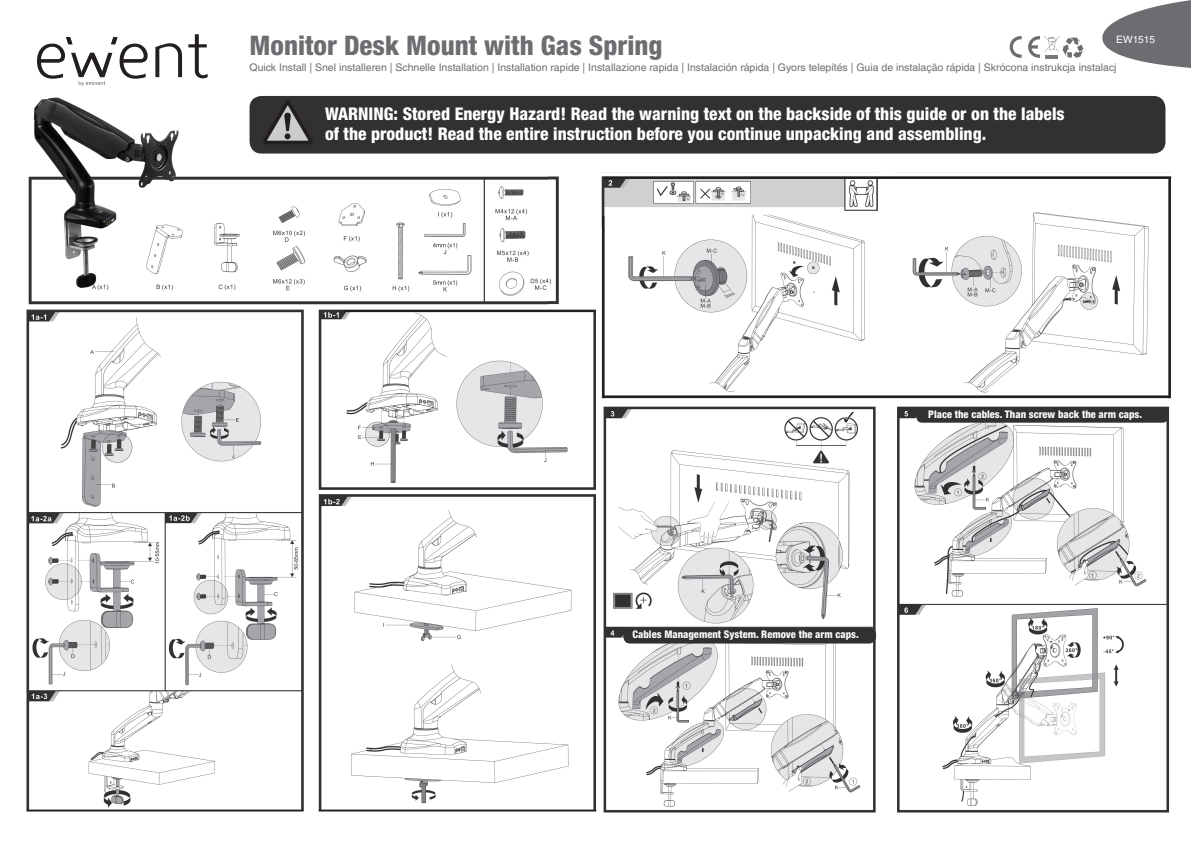
<style>
.page{position:relative;width:1191px;height:842px;background:#fff}
.page>*{position:absolute;margin:0;border:0;box-sizing:border-box;transform-origin:0 0}
.t1{font:800 condensed 27px "Helvetica Neue LT";color:#6c6d70}
.QIG-INSTRUCTIES{font:800 condensed 17.5px "Helvetica Neue LT";color:#fff}
.t2{font:10.5px "Helvetica LT Pro";color:#6c6d70}
.QIG-INSTRUCTIES-2{font:800 condensed 10.5px "Helvetica Neue LT";color:#fff}
.t3{font:10.1px "Helvetica LT Pro";color:#fff}
</style>
<div class="page">
<svg style="left:1102px;top:0;width:89px;height:68px"></svg>
<svg style="left:155px;top:43px;width:27px;height:34px"></svg>
<svg style="left:188px;top:34px;width:20px;height:44px"></svg>
<svg style="left:37px;top:37px;width:111px;height:50px"></svg>
<svg style="left:1009px;top:36px;width:12px;height:22px"></svg>
<svg style="left:1028px;top:36px;width:55px;height:22px"></svg>
<img style="left:26px;top:309px;width:571px;height:503px">
<img style="left:601px;top:176px;width:571px;height:223px">
<img style="left:28px;top:176px;width:531px;height:129px">
<img style="left:28px;top:97px;width:173px;height:198px">
<img style="left:603px;top:406px;width:567px;height:407px">
<div style="left:249px;top:96px;width:916px;height:58px;background:#323031;border-radius:12px"></div>
<svg style="left:263px;top:100px;width:50px;height:44px"></svg>
<div style="left:916px;top:408px;width:253px;height:15px;background:#323031;border-radius:6px"></div>
<div style="left:623px;top:627px;width:253px;height:16px;background:#323031;border-radius:7px"></div>
<p class="t1" style="left:249px;top:29px;width:414px">Monitor Desk Mount with Gas Spring</p>
<p class="t2" style="left:249px;top:61px;width:868px">Quick Install | Snel installeren | Schnelle Installation | Installation rapide | Installazione rapida | Instalación rápida | Gyors telepítés | Guia de instalação rápida | Skrócona instrukcja instalacj</p>
<p class="t3" style="left:1116px;top:34px;width:40px">EW1515</p>
<p class="QIG-INSTRUCTIES" style="left:325px;top:103px;width:741px">WARNING: Stored Energy Hazard! Read the warning text on the backside of this guide or on the labels</p>
<p class="QIG-INSTRUCTIES" style="left:325px;top:123px;width:663px">of the product! Read the entire instruction before you continue unpacking and assembling.</p>
<p class="QIG-INSTRUCTIES-2" style="left:928px;top:408px;width:215px">Place the cables. Than screw back the arm caps.</p>
<p class="QIG-INSTRUCTIES-2" style="left:632px;top:628px;width:228px">Cables Management System. Remove the arm caps.</p>
</div>
